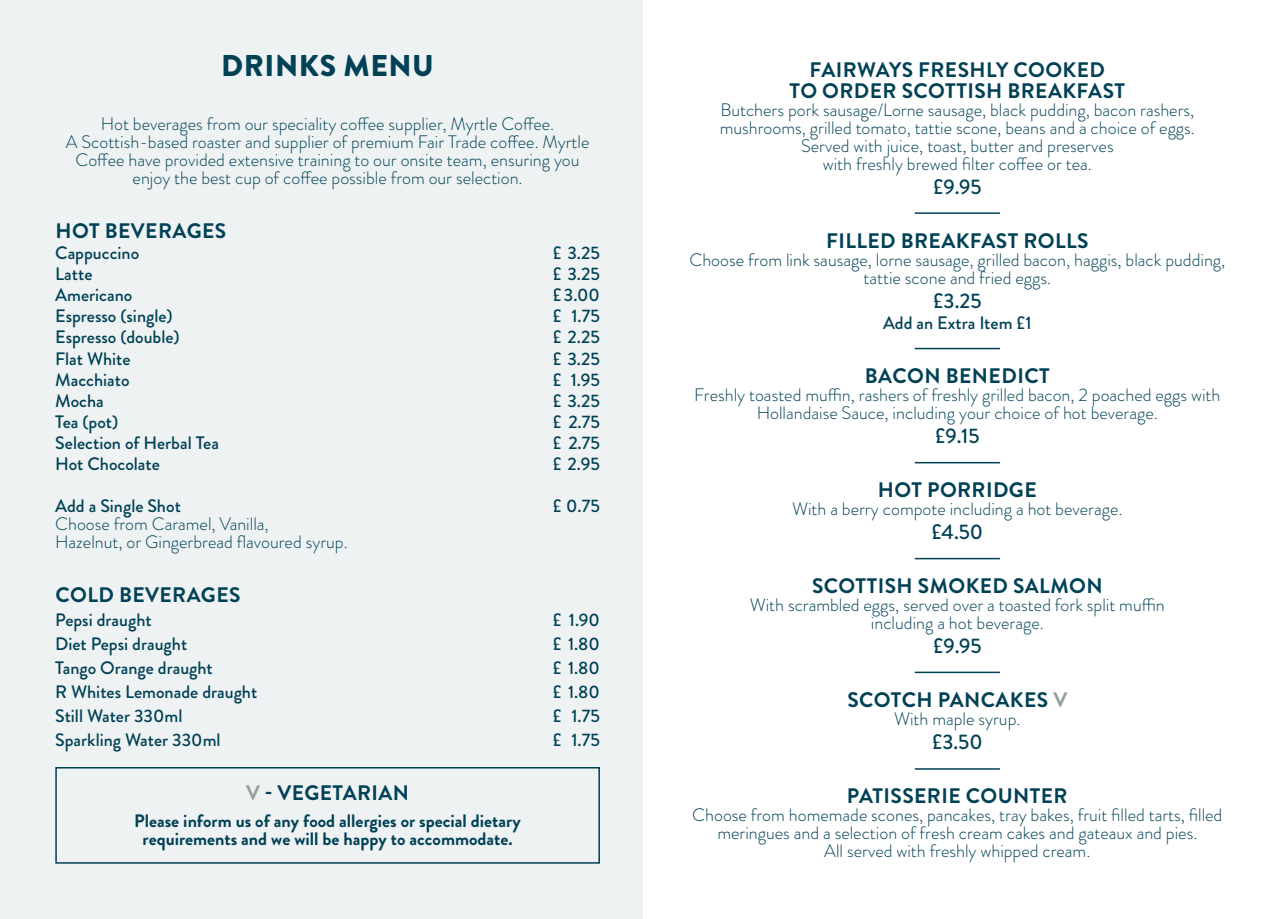
<style>
.page{position:relative;width:1285px;height:919px;background:#fff}
.page>*{position:absolute;margin:0;border:0;box-sizing:border-box;transform-origin:0 0}
.t1{font:900 30px "Brandon Grotesque";letter-spacing:.02em;color:#004155}
.t2{font:700 21px "Brandon Grotesque";letter-spacing:.02em;color:#004155}
.t3{font:500 21px "Brandon Grotesque";color:#004155}
.t4{font:300 18px/18px "Brandon Grotesque";color:#004155;text-align:center}
.t5{font:500 18px "Brandon Grotesque";color:#004155}
.t6{font:700 18px/18px "Brandon Grotesque";color:#004155;text-align:center}
.s1{color:#93a09b}
</style>
<div class="page">
<hr style="left:914px;top:212px;width:85px;height:2px;background:#004155">
<hr style="left:914px;top:348px;width:85px;height:1px;background:#004155">
<hr style="left:914px;top:462px;width:85px;height:1px;background:#004155">
<hr style="left:914px;top:558px;width:85px;height:1px;background:#004155">
<hr style="left:914px;top:671px;width:85px;height:2px;background:#004155">
<hr style="left:914px;top:768px;width:85px;height:1px;background:#004155">
<div style="left:0;top:0;width:642px;height:918px;background:#eef2f3"></div>
<div style="left:55px;top:767px;width:545px;height:96px;border:2px solid #004155"></div>
<p class="t1" style="left:221px;top:45px;width:214px">DRINKS MENU</p>
<p class="t4" style="left:101px;top:115px;width:455px">Hot beverages from our speciality coffee supplier, Myrtle Coffee.</p>
<p class="t4" style="left:66px;top:133px;width:525px">A Scottish-based roaster and supplier of premium Fair Trade coffee. Myrtle<br>Coffee have provided extensive training to our onsite team, ensuring you enjoy the best cup of coffee possible from our selection.</p>
<p class="t2" style="left:55px;top:216px;width:172px">HOT BEVERAGES</p>
<p class="t5" style="left:55px;top:241px;width:85px">Cappuccino</p>
<p class="t5" style="left:552px;top:241px;width:49px">£ 3.25</p>
<p class="t5" style="left:55px;top:262px;width:39px">Latte</p>
<p class="t5" style="left:552px;top:262px;width:49px">£ 3.25</p>
<p class="t5" style="left:55px;top:283px;width:79px">Americano</p>
<p class="t5" style="left:552px;top:283px;width:49px">£3.00</p>
<p class="t5" style="left:55px;top:304px;width:119px">Espresso (single)</p>
<p class="t5" style="left:552px;top:304px;width:49px">£ 1.75</p>
<p class="t5" style="left:55px;top:325px;width:126px">Espresso (double)</p>
<p class="t5" style="left:552px;top:325px;width:49px">£ 2.25</p>
<p class="t5" style="left:55px;top:346px;width:77px">Flat White</p>
<p class="t5" style="left:552px;top:346px;width:49px">£ 3.25</p>
<p class="t5" style="left:55px;top:367px;width:76px">Macchiato</p>
<p class="t5" style="left:552px;top:367px;width:49px">£ 1.95</p>
<p class="t5" style="left:55px;top:388px;width:50px">Mocha</p>
<p class="t5" style="left:552px;top:388px;width:49px">£ 3.25</p>
<p class="t5" style="left:55px;top:409px;width:64px">Tea (pot)</p>
<p class="t5" style="left:552px;top:409px;width:49px">£ 2.75</p>
<p class="t5" style="left:55px;top:430px;width:165px">Selection of Herbal Tea</p>
<p class="t5" style="left:552px;top:430px;width:49px">£ 2.75</p>
<p class="t5" style="left:55px;top:451px;width:106px">Hot Chocolate</p>
<p class="t5" style="left:552px;top:451px;width:49px">£ 2.95</p>
<p class="t5" style="left:55px;top:493px;width:127px">Add a Single Shot</p>
<p class="t5" style="left:552px;top:493px;width:49px">£ 0.75</p>
<p class="t4" style="left:55px;top:514px;width:215px">Choose from Caramel, Vanilla,</p>
<p class="t4" style="left:55px;top:532px;width:294px">Hazelnut, or Gingerbread flavoured syrup.</p>
<p class="t2" style="left:55px;top:579px;width:186px">COLD BEVERAGES</p>
<p class="t5" style="left:55px;top:607px;width:98px">Pepsi draught</p>
<p class="t5" style="left:552px;top:607px;width:49px">£ 1.90</p>
<p class="t5" style="left:55px;top:631px;width:133px">Diet Pepsi draught</p>
<p class="t5" style="left:552px;top:631px;width:49px">£ 1.80</p>
<p class="t5" style="left:55px;top:655px;width:159px">Tango Orange draught</p>
<p class="t5" style="left:552px;top:655px;width:49px">£ 1.80</p>
<p class="t5" style="left:55px;top:679px;width:203px">R Whites Lemonade draught</p>
<p class="t5" style="left:552px;top:679px;width:49px">£ 1.80</p>
<p class="t5" style="left:55px;top:703px;width:129px">Still Water 330ml</p>
<p class="t5" style="left:552px;top:703px;width:49px">£ 1.75</p>
<p class="t5" style="left:55px;top:727px;width:167px">Sparkling Water 330ml</p>
<p class="t5" style="left:552px;top:727px;width:49px">£ 1.75</p>
<p class="t2" style="left:246px;top:778px;width:165px"><span class="s1">V</span> - VEGETARIAN</p>
<p class="t6" style="left:134px;top:812px;width:388px">Please inform us of any food allergies or special dietary requirements and we will be happy to accommodate.</p>
<p class="t2" style="left:809px;top:55px;width:297px">FAIRWAYS FRESHLY COOKED</p>
<p class="t2" style="left:789px;top:76px;width:337px">TO ORDER SCOTTISH BREAKFAST</p>
<p class="t4" style="left:719px;top:100px;width:476px;text-align:left">Butchers pork sausage/Lorne sausage, black pudding, bacon rashers, mushrooms, grilled tomato, tattie scone, beans and a choice of eggs.</p>
<p class="t4" style="left:800px;top:136px;width:314px">Served with juice, toast, butter and preserves</p>
<p class="t4" style="left:822px;top:154px;width:270px">with freshly brewed filter coffee or tea.</p>
<p class="t3" style="left:932px;top:172px;width:50px">£9.95</p>
<p class="t2" style="left:826px;top:226px;width:264px">FILLED BREAKFAST ROLLS</p>
<p class="t4" style="left:689px;top:250px;width:537px">Choose from link sausage, lorne sausage, grilled bacon, haggis, black pudding, tattie scone and fried eggs.</p>
<p class="t3" style="left:933px;top:286px;width:50px">£3.25</p>
<p class="t5" style="left:883px;top:310px;width:150px">Add an Extra Item £1</p>
<p class="t2" style="left:864px;top:361px;width:186px">BACON BENEDICT</p>
<p class="t4" style="left:694px;top:385px;width:527px">Freshly toasted muffin, rashers of freshly grilled bacon, 2 poached eggs with<br>Hollandaise Sauce, including your choice of hot beverage.</p>
<p class="t3" style="left:935px;top:421px;width:46px">£9.15</p>
<p class="t2" style="left:877px;top:475px;width:160px">HOT PORRIDGE</p>
<p class="t4" style="left:792px;top:499px;width:332px">With a berry compote including a hot beverage.</p>
<p class="t3" style="left:931px;top:517px;width:53px">£4.50</p>
<p class="t2" style="left:811px;top:571px;width:292px">SCOTTISH SMOKED SALMON</p>
<p class="t4" style="left:749px;top:595px;width:416px">With scrambled eggs, served over a toasted fork split muffin</p>
<p class="t4" style="left:870px;top:613px;width:174px">including a hot beverage.</p>
<p class="t3" style="left:932px;top:631px;width:50px">£9.95</p>
<p class="t2" style="left:847px;top:685px;width:221px">SCOTCH PANCAKES <span class="s1">V</span></p>
<p class="t4" style="left:894px;top:709px;width:128px">With maple syrup.</p>
<p class="t3" style="left:931px;top:727px;width:52px">£3.50</p>
<p class="t2" style="left:846px;top:781px;width:222px">PATISSERIE COUNTER</p>
<p class="t4" style="left:692px;top:805px;width:531px">Choose from homemade scones, pancakes, tray bakes, fruit filled tarts, filled meringues and a selection of fresh cream cakes and gateaux and pies.</p>
<p class="t4" style="left:824px;top:841px;width:267px">All served with freshly whipped cream.</p>
</div>
